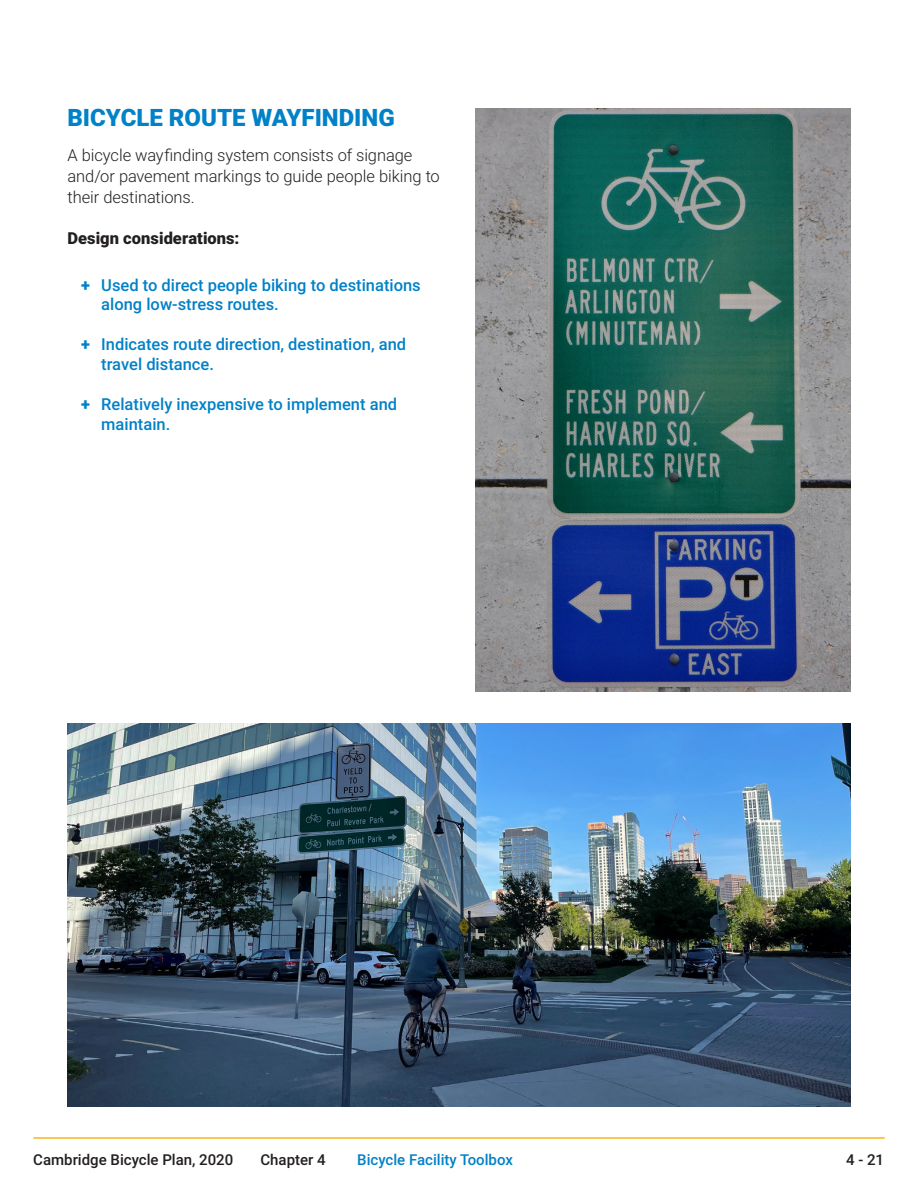
<style>
.page{position:relative;width:918px;height:1188px;background:#fff}
.page>*{position:absolute;margin:0;border:0;box-sizing:border-box;transform-origin:0 0}
.Heading_2{font:900 24px "Roboto";color:#0081c8}
.t1{font:500 16.5px/19.8px "Roboto";color:#0081c8}
.Body_Text{font:300 16.5px/21px "Roboto";letter-spacing:-.005em;color:#231f20}
.Body_Text-2{font:900 16.5px "Roboto";letter-spacing:.005em;color:#231f20}
.t2{font:500 15px "Roboto";color:#231f20}
.t3{font:500 15px "Roboto";color:#0081c8}
.s1{font-weight:900}
</style>
<div class="page">
<hr style="left:33px;top:1137px;width:852px;height:2px;background:#f9b716">
<img style="left:476px;top:108px;width:374px;height:583px">
<img style="left:68px;top:723px;width:782px;height:384px">
<h3 class="Heading_2" style="left:68px;top:101px;width:329px">BICYCLE ROUTE WAYFINDING</h3>
<p class="Body_Text" style="left:68px;top:144px;width:374px">A bicycle wayfinding system consists of signage and/or pavement markings to guide people biking to their destinations.</p>
<p class="Body_Text-2" style="left:68px;top:226px;width:173px">Design considerations:</p>
<p class="t1" style="left:101px;top:274px;width:321px;text-indent:-20px"><span class="s1">+</span> Used to direct people biking to destinations along low-stress routes.</p>
<p class="t1" style="left:101px;top:334px;width:306px;text-indent:-20px"><span class="s1">+</span> Indicates route direction, destination, and travel distance.</p>
<p class="t1" style="left:101px;top:394px;width:297px;text-indent:-20px"><span class="s1">+</span> Relatively inexpensive to implement and maintain.</p>
<p class="t2" style="left:33px;top:1149px;width:202px">Cambridge Bicycle Plan, 2020</p>
<p class="t2" style="left:261px;top:1149px;width:67px">Chapter 4</p>
<p class="t3" style="left:357px;top:1149px;width:157px">Bicycle Facility Toolbox</p>
<p class="t2" style="left:846px;top:1149px;width:39px">4 - 21</p>
</div>
